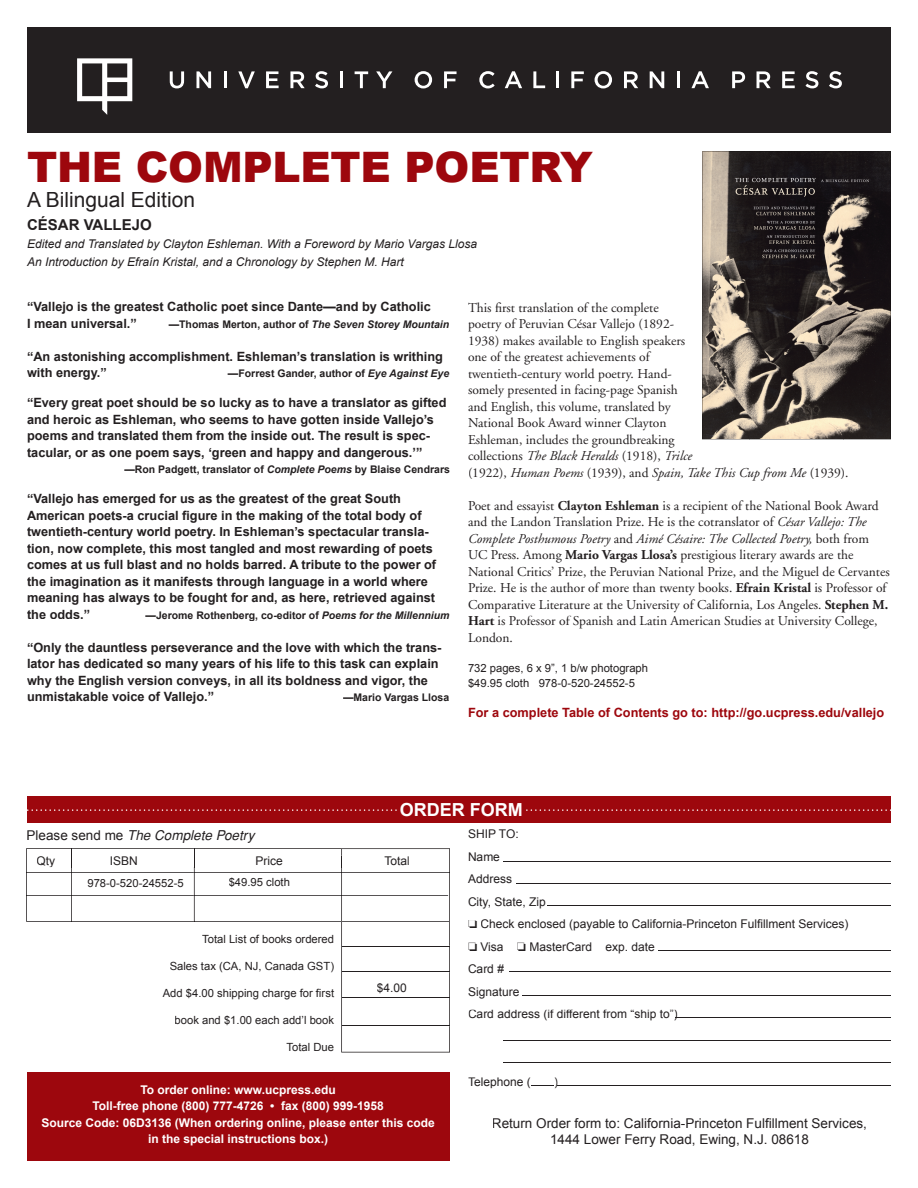
<style>
.page{position:relative;width:918px;height:1188px;background:#fff}
.page>*{position:absolute;margin:0;border:0;box-sizing:border-box;transform-origin:0 0}
.t1{font:900 42px "Arial";letter-spacing:-.005em;color:#9d070d}
.t2{font:21px "Arial";color:#231f20}
.t3{font:700 18px "Arial";color:#fff}
.t4{font:700 15px "Arial";color:#231f20}
.t5{font:13.5px/16.5px "Adobe Garamond";color:#231f20}
.t6{font:13.5px/16.2px "Arial";color:#231f20;text-align:center}
.t7{font:italic 13.5px "Helvetica";color:#231f20}
.t8{font:700 12.75px/16.5px "Arial";color:#231f20}
.t9{font:700 12.75px "Arial";color:#9d070d}
.t10{font:12px/22.5px "Arial";color:#231f20}
.t11{font:700 12px/16.5px "Arial";color:#fff;text-align:center}
.t12{font:italic 12px/18px "Arial";color:#231f20}
.t13{font:11.25px/15px "Arial";color:#231f20}
.t14{font:700 10.5px "Arial";color:#231f20}
.s1{font-style:italic}
.s2{font-weight:700}
.s3{font-family:"Arial";font-style:normal}
</style>
<div class="page">
<div style="left:27px;top:1072px;width:423px;height:89px;background:#9d070d"></div>
<div style="left:27px;top:27px;width:864px;height:106px;background:#231f20"></div>
<svg style="left:77px;top:58px;width:55px;height:57px"></svg>
<svg style="left:170px;top:71px;width:14px;height:17px"></svg>
<svg style="left:197px;top:71px;width:14px;height:17px"></svg>
<hr style="left:224px;top:71px;width:3px;height:17px;background:#fff">
<svg style="left:238px;top:71px;width:17px;height:17px"></svg>
<svg style="left:266px;top:71px;width:13px;height:17px"></svg>
<svg style="left:290px;top:71px;width:15px;height:17px"></svg>
<svg style="left:315px;top:71px;width:13px;height:17px"></svg>
<hr style="left:340px;top:71px;width:3px;height:17px;background:#fff">
<svg style="left:355px;top:71px;width:13px;height:17px"></svg>
<svg style="left:376px;top:71px;width:16px;height:17px"></svg>
<svg style="left:415px;top:71px;width:17px;height:17px"></svg>
<svg style="left:444px;top:71px;width:13px;height:17px"></svg>
<svg style="left:479px;top:71px;width:16px;height:17px"></svg>
<svg style="left:505px;top:71px;width:17px;height:17px"></svg>
<svg style="left:533px;top:71px;width:12px;height:17px"></svg>
<hr style="left:556px;top:71px;width:3px;height:17px;background:#fff">
<svg style="left:571px;top:71px;width:13px;height:17px"></svg>
<svg style="left:595px;top:71px;width:17px;height:17px"></svg>
<svg style="left:624px;top:71px;width:14px;height:17px"></svg>
<svg style="left:650px;top:71px;width:14px;height:17px"></svg>
<hr style="left:677px;top:71px;width:3px;height:17px;background:#fff">
<svg style="left:691px;top:71px;width:18px;height:17px"></svg>
<svg style="left:732px;top:71px;width:13px;height:17px"></svg>
<svg style="left:757px;top:71px;width:14px;height:17px"></svg>
<svg style="left:782px;top:71px;width:13px;height:17px"></svg>
<svg style="left:805px;top:71px;width:13px;height:17px"></svg>
<svg style="left:829px;top:71px;width:13px;height:17px"></svg>
<div style="left:27px;top:796px;width:864px;height:27px;background:#9d070d"></div>
<svg style="left:27px;top:809px;width:370px;height:2px"></svg>
<svg style="left:526px;top:809px;width:365px;height:2px"></svg>
<svg style="left:702px;top:151px;width:189px;height:240px;background:#4e4641"></svg>
<img style="left:702px;top:152px;width:189px;height:48px">
<img style="left:702px;top:199px;width:48px;height:240px">
<img style="left:843px;top:199px;width:48px;height:240px">
<img style="left:749px;top:391px;width:95px;height:48px">
<hr style="left:504px;top:861px;width:387px;height:1px;background:#231f20">
<hr style="left:517px;top:883px;width:374px;height:1px;background:#231f20">
<hr style="left:548px;top:905px;width:343px;height:1px;background:#231f20">
<hr style="left:659px;top:950px;width:232px;height:1px;background:#231f20">
<hr style="left:509px;top:971px;width:382px;height:1px;background:#231f20">
<hr style="left:522px;top:995px;width:369px;height:1px;background:#231f20">
<hr style="left:677px;top:1017px;width:214px;height:1px;background:#231f20">
<hr style="left:503px;top:1040px;width:388px;height:1px;background:#231f20">
<hr style="left:503px;top:1062px;width:388px;height:1px;background:#231f20">
<hr style="left:558px;top:1085px;width:333px;height:1px;background:#231f20">
<svg style="left:531px;top:1085px;width:23px;height:1px"></svg>
<svg style="left:26px;top:848px;width:424px;height:205px"></svg>
<h1 class="t1" style="left:27px;top:143px;width:567px">THE COMPLETE POETRY</h1>
<h2 class="t2" style="left:27px;top:188px;width:170px">A Bilingual Edition</h2>
<p class="t4" style="left:27px;top:216px;width:126px">CÉSAR VALLEJO</p>
<p class="t12" style="left:27px;top:234px;width:452px">Edited and Translated by Clayton Eshleman. With a Foreword by Mario Vargas Llosa<br>An Introduction by Efraín Kristal, and a Chronology by Stephen M. Hart</p>
<p class="t8" style="left:27px;top:298px;width:405px">“Vallejo is the greatest Catholic poet since Dante—and by Catholic<br>I mean universal.”</p>
<p class="t5" style="left:468px;top:300px;width:382px">This first translation of the complete<br>poetry of Peruvian César Vallejo (1892-<br>1938) makes available to English speakers<br>one of the greatest achievements of<br>twentieth-century world poetry. Hand-<br>somely presented in facing-page Spanish<br>and English, this volume, translated by<br>National Book Award winner Clayton<br>Eshleman, includes the groundbreaking<br>collections <span class="s1">The Black Heralds</span> (1918), <span class="s1">Trilce<br></span>(1922), <span class="s1">Human Poems</span> (1939), and <span class="s1">Spain, Take This Cup from Me</span> (1939).</p>
<p class="t5" style="left:468px;top:498px;width:423px">Poet and essayist <span class="s2">Clayton Eshleman</span> is a recipient of the National Book Award and the Landon Translation Prize. He is the cotranslator of <span class="s1">César Vallejo: The Complete Posthumous Poetry</span> and <span class="s1">Aimé Césaire: The Collected Poetry,</span> both from UC Press. Among <span class="s2">Mario Vargas Llosa’s</span> prestigious literary awards are the National Critics’ Prize, the Peruvian National Prize, and the Miguel de Cervantes Prize. He is the author of more than twenty books. <span class="s2">Efrain Kristal</span> is Professor of Comparative Literature at the University of California, Los Angeles. <span class="s2">Stephen M.<br>Hart</span> is Professor of Spanish and Latin American Studies at University College, London.</p>
<p class="t13" style="left:468px;top:660px;width:182px">732 pages, 6 x 9”, 1 b/w photograph $49.95 cloth 978-0-520-24552-5</p>
<p class="t14" style="left:169px;top:318px;width:282px">—Thomas Merton, author of <span class="s1">The Seven Storey Mountain</span></p>
<p class="t8" style="left:27px;top:348px;width:418px">“An astonishing accomplishment. Eshleman’s translation is writhing with energy.”</p>
<p class="t14" style="left:228px;top:368px;width:223px">—Forrest Gander, author of <span class="s1">Eye Against Eye</span></p>
<p class="t8" style="left:27px;top:394px;width:421px">“Every great poet should be so lucky as to have a translator as gifted and heroic as Eshleman, who seems to have gotten inside Vallejo’s poems and translated them from the inside out. The result is spec&shy;tacular, or as one poem says, ‘green and happy and dangerous.’”</p>
<p class="t14" style="left:124px;top:464px;width:327px">—Ron Padgett, translator of <span class="s1">Complete Poems</span> by Blaise Cendrars</p>
<p class="t8" style="left:27px;top:490px;width:411px">“Vallejo has emerged for us as the greatest of the great South American poets-a crucial figure in the making of the total body of twentieth-century world poetry. In Eshleman’s spectacular transla&shy;tion, now complete, this most tangled and most rewarding of poets comes at us full blast and no holds barred. A tribute to the power of the imagination as it manifests through language in a world where meaning has always to be fought for and, as here, retrieved against the odds.”</p>
<p class="t14" style="left:146px;top:609px;width:305px">—Jerome Rothenberg, co-editor of <span class="s1">Poems for the Millennium</span></p>
<p class="t8" style="left:27px;top:639px;width:416px">“Only the dauntless perseverance and the love with which the trans&shy;lator has dedicated so many years of his life to this task can explain why the English version conveys, in all its boldness and vigor, the unmistakable voice of Vallejo.”</p>
<p class="t14" style="left:343px;top:692px;width:108px">—Mario Vargas Llosa</p>
<p class="t9" style="left:468px;top:706px;width:418px">For a complete Table of Contents go to: http://go.ucpress.edu/vallejo</p>
<h3 class="t3" style="left:400px;top:799px;width:124px">ORDER FORM</h3>
<p class="t7" style="left:27px;top:827px;width:229px"><span class="s3">Please send me</span> The Complete Poetry</p>
<p class="t10" style="left:468px;top:823px;width:382px">SHIP TO:<br>Name<br>Address<br>City, State, Zip<br>❏ Check enclosed (payable to California-Princeton Fulfillment Services) ❏ Visa ❏ MasterCard exp. date<br>Card #<br>Signature<br>Card address (if different from “ship to”)</p>
<p class="t10" style="left:36px;top:849px;width:20px">Qty</p>
<p class="t10" style="left:110px;top:849px;width:30px">ISBN</p>
<p class="t10" style="left:255px;top:849px;width:29px">Price</p>
<p class="t10" style="left:384px;top:849px;width:27px">Total</p>
<p class="t13" style="left:229px;top:874px;width:63px">$49.95 cloth</p>
<p class="t13" style="left:87px;top:876px;width:98px">978-0-520-24552-5</p>
<p class="t13" style="left:202px;top:932px;width:133px">Total List of books ordered</p>
<p class="t13" style="left:170px;top:959px;width:166px">Sales tax (CA, NJ, Canada GST)</p>
<p class="t13" style="left:163px;top:986px;width:173px">Add $4.00 shipping charge for first</p>
<p class="t13" style="left:175px;top:1013px;width:161px">book and $1.00 each add’l book</p>
<p class="t13" style="left:287px;top:1040px;width:49px">Total Due</p>
<p class="t10" style="left:377px;top:977px;width:32px">$4.00</p>
<p class="t11" style="left:41px;top:1081px;width:395px">To order online: www.ucpress.edu<br>Toll-free phone (800) 777-4726 • fax (800) 999-1958<br>Source Code: 06D3136 (When ordering online, please enter this code in the special instructions box.)</p>
<p class="t10" style="left:468px;top:1070px;width:64px">Telephone (</p>
<p class="t10" style="left:554px;top:1070px;width:5px">)</p>
<p class="t6" style="left:492px;top:1115px;width:377px">Return Order form to: California-Princeton Fulfillment Services,<br>1444 Lower Ferry Road, Ewing, N.J. 08618</p>
</div>
